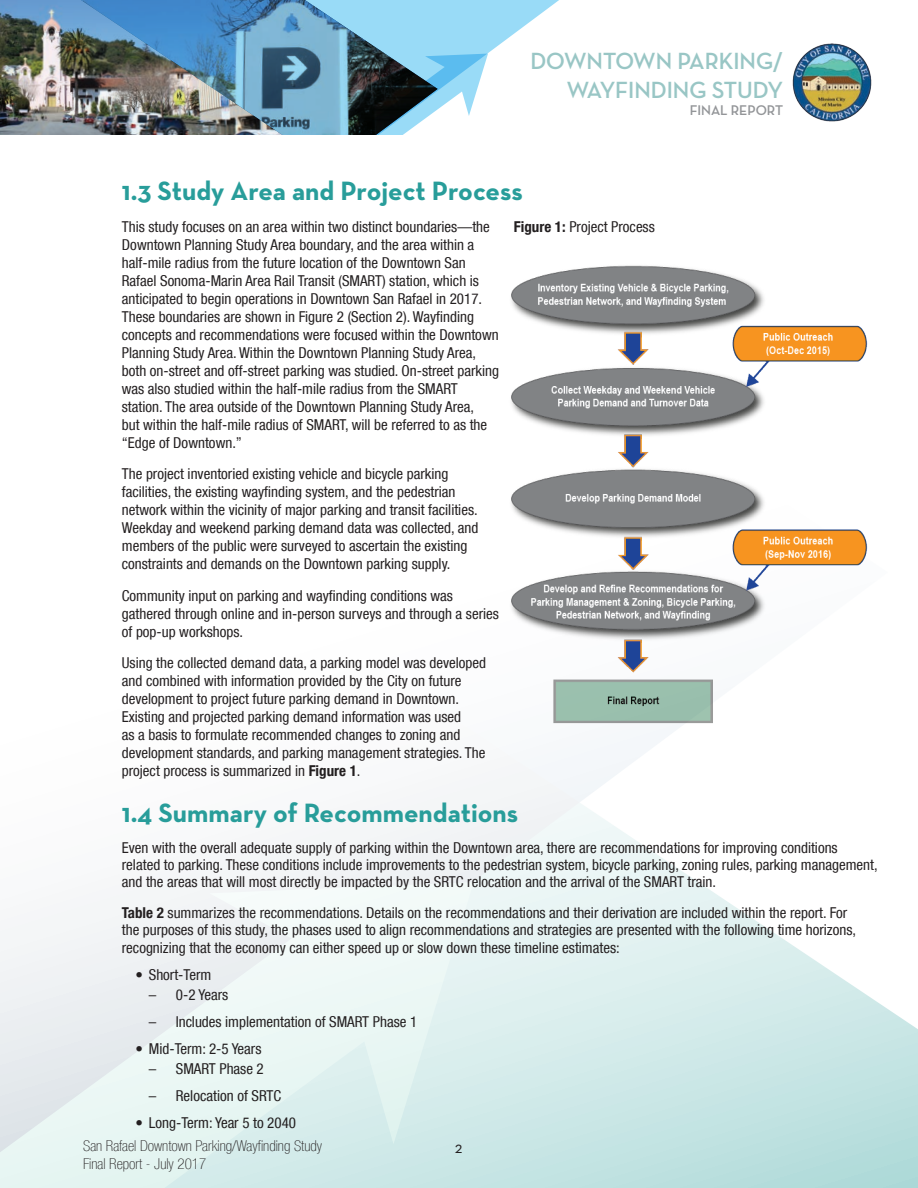
<style>
.page{position:relative;width:918px;height:1188px;background:#fff}
.page>*{position:absolute;margin:0;border:0;box-sizing:border-box;transform-origin:0 0}
.t1{font:700 27px "Neutraface Text";color:#289d9a}
.t2{font:700 23.85px/28.7px "Neutraface Display";color:#99c6c5;text-align:right}
.t3{font:16.5px "Neutraface Text";color:#231f20}
.t4{font:condensed 15px/18px "Helvetica Neue LT Com";color:#231f20}
.t5{font:100 condensed 15px "Helvetica Neue LT Com";color:#231f20}
.t6{font:700 14.25px "Neutraface Display";color:#939598}
.s1{font-weight:700}
</style>
<div class="page">
<img style="left:0;top:0;width:559px;height:135px">
<svg style="left:162px;top:754px;width:756px;height:434px"></svg>
<svg style="left:0;top:882px;width:474px;height:306px;fill:#eaf5f3"></svg>
<img style="left:792px;top:43px;width:80px;height:79px">
<img style="left:511px;top:265px;width:357px;height:489px">
<h2 class="t2" style="left:530px;top:47px;width:254px">DOWNTOWN PARKING/<br>WAYFINDING STUDY</h2>
<p class="t6" style="left:690px;top:102px;width:95px">FINAL REPORT</p>
<h1 class="t1" style="left:122px;top:174px;width:402px">1.3 Study Area and Project Process</h1>
<p class="t4" style="left:122px;top:217px;width:379px">This study focuses on an area within two distinct boundaries—the Downtown Planning Study Area boundary, and the area within a half-mile radius from the future location of the Downtown San Rafael Sonoma-Marin Area Rail Transit (SMART) station, which is anticipated to begin operations in Downtown San Rafael in 2017.<br>These boundaries are shown in Figure 2 (Section 2). Wayfinding concepts and recommendations were focused within the Downtown Planning Study Area. Within the Downtown Planning Study Area, both on-street and off-street parking was studied. On-street parking was also studied within the half-mile radius from the SMART station. The area outside of the Downtown Planning Study Area,<br>but within the half-mile radius of SMART, will be referred to as the “Edge of Downtown.”</p>
<p class="t4" style="left:122px;top:465px;width:358px">The project inventoried existing vehicle and bicycle parking facilities, the existing wayfinding system, and the pedestrian network within the vicinity of major parking and transit facilities.<br>Weekday and weekend parking demand data was collected, and members of the public were surveyed to ascertain the existing constraints and demands on the Downtown parking supply.</p>
<p class="t4" style="left:122px;top:586px;width:379px">Community input on parking and wayfinding conditions was gathered through online and in-person surveys and through a series of pop-up workshops.</p>
<p class="t4" style="left:122px;top:654px;width:366px">Using the collected demand data, a parking model was developed and combined with information provided by the City on future development to project future parking demand in Downtown.<br>Existing and projected parking demand information was used<br>as a basis to formulate recommended changes to zoning and development standards, and parking management strategies. The project process is summarized in <span class="s1">Figure 1</span>.</p>
<h1 class="t1" style="left:122px;top:796px;width:398px">1.4 Summary of Recommendations</h1>
<p class="t4" style="left:122px;top:839px;width:757px;line-height:17.2px">Even with the overall adequate supply of parking within the Downtown area, there are recommendations for improving conditions related to parking. These conditions include improvements to the pedestrian system, bicycle parking, zoning rules, parking management, and the areas that will most directly be impacted by the SRTC relocation and the arrival of the SMART train.</p>
<p class="t4" style="left:122px;top:904px;width:736px;line-height:17.2px"><span class="s1">Table 2</span> summarizes the recommendations. Details on the recommendations and their derivation are included within the report. For the purposes of this study, the phases used to align recommendations and strategies are presented with the following time horizons, recognizing that the economy can either speed up or slow down these timeline estimates:</p>
<p class="t4" style="left:135px;top:965px;width:77px">• Short-Term</p>
<p class="t4" style="left:149px;top:986px;width:81px">– 0-2 Years</p>
<p class="t4" style="left:149px;top:1013px;width:270px">– Includes implementation of SMART Phase 1</p>
<p class="t4" style="left:135px;top:1040px;width:128px">• Mid-Term: 2-5 Years</p>
<p class="t4" style="left:149px;top:1060px;width:117px">– SMART Phase 2</p>
<p class="t4" style="left:149px;top:1087px;width:134px">– Relocation of SRTC</p>
<p class="t4" style="left:135px;top:1114px;width:162px">• Long-Term: Year 5 to 2040</p>
<p class="t4" style="left:514px;top:218px;width:142px"><span class="s1">Figure 1:</span> Project Process</p>
<p class="t5" style="left:83px;top:1137px;width:240px">San Rafael Downtown Parking/Wayfinding Study</p>
<p class="t3" style="left:455px;top:1137px;width:9px">2</p>
<p class="t5" style="left:83px;top:1155px;width:125px">Final Report - July 2017</p>
</div>
